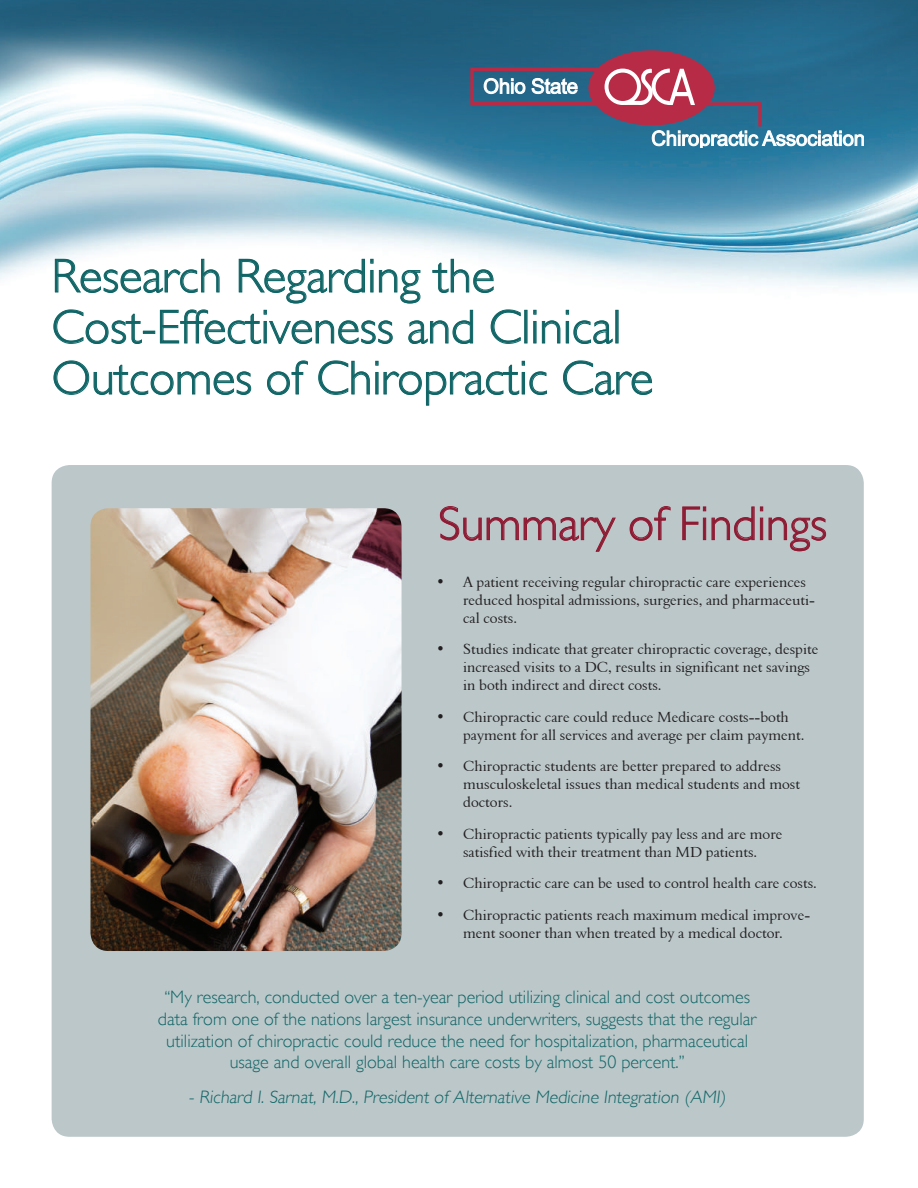
<style>
.page{position:relative;width:918px;height:1188px;background:#fff}
.page>*{position:absolute;margin:0;border:0;box-sizing:border-box;transform-origin:0 0}
.t1{font:300 48px/51px "Gill Sans";color:#106566}
.t2{font:300 48px "Gill Sans";color:#8e1b33}
.t3{font:300 18px/21.6px "Gill Sans";color:#106566;text-align:center}
.t4{font:15px/18px "Aldine 401 BT Roman A";color:#231f20}
</style>
<div class="page">
<img style="left:0;top:0;width:918px;height:288px">
<div style="left:52px;top:465px;width:812px;height:672px;background:#bbc7c9;border-radius:18px"></div>
<div style="left:588px;top:50px;width:127px;height:75px;background:#b82b47;border-radius:50%"></div>
<svg style="left:470px;top:66px;width:394px;height:82px"></svg>
<svg style="left:440px;top:506px;width:176px;height:46px"></svg>
<svg style="left:629px;top:506px;width:42px;height:35px"></svg>
<svg style="left:682px;top:506px;width:144px;height:45px"></svg>
<svg style="left:53px;top:259px;width:566px;height:85px"></svg>
<svg style="left:53px;top:360px;width:198px;height:35px"></svg>
<svg style="left:267px;top:360px;width:41px;height:35px"></svg>
<svg style="left:318px;top:360px;width:229px;height:46px"></svg>
<svg style="left:563px;top:360px;width:89px;height:35px"></svg>
<img style="left:91px;top:508px;width:311px;height:443px">
<h1 class="t1" style="left:52px;top:251px;width:603px">Research Regarding the<br>Cost-Effectiveness and Clinical<br>Outcomes of Chiropractic Care</h1>
<h1 class="t2" style="left:438px;top:496px;width:390px">Summary of Findings</h1>
<p class="t4" style="left:463px;top:572px;width:353px;text-indent:-27px">• A patient receiving regular chiropractic care experiences reduced hospital admissions, surgeries, and pharmaceuti&shy;cal costs.</p>
<p class="t4" style="left:463px;top:640px;width:357px;text-indent:-27px">• Studies indicate that greater chiropractic coverage, despite increased visits to a DC, results in significant net savings in both indirect and direct costs.</p>
<p class="t4" style="left:463px;top:707px;width:343px;text-indent:-27px">• Chiropractic care could reduce Medicare costs--both payment for all services and average per claim payment.</p>
<p class="t4" style="left:463px;top:757px;width:338px;text-indent:-27px">• Chiropractic students are better prepared to address musculoskeletal issues than medical students and most doctors.</p>
<p class="t4" style="left:436px;top:824px;width:348px;text-align:center">• Chiropractic patients typically pay less and are more satisfied with their treatment than MD patients.</p>
<p class="t4" style="left:436px;top:874px;width:382px">• Chiropractic care can be used to control health care costs.</p>
<p class="t4" style="left:436px;top:905px;width:376px;text-align:center">• Chiropractic patients reach maximum medical improve&shy;ment sooner than when treated by a medical doctor.</p>
<p class="t3" style="left:158px;top:987px;width:600px">“My research, conducted over a ten-year period utilizing clinical and cost outcomes data from one of the nations largest insurance underwriters, suggests that the regular utilization of chiropractic could reduce the need for hospitalization, pharmaceutical usage and overall global health care costs by almost 50 percent.”</p>
<p class="t3" style="left:189px;top:1087px;width:541px">- Richard I. Sarnat, M.D., President of Alternative Medicine Integration (AMI)</p>
</div>
